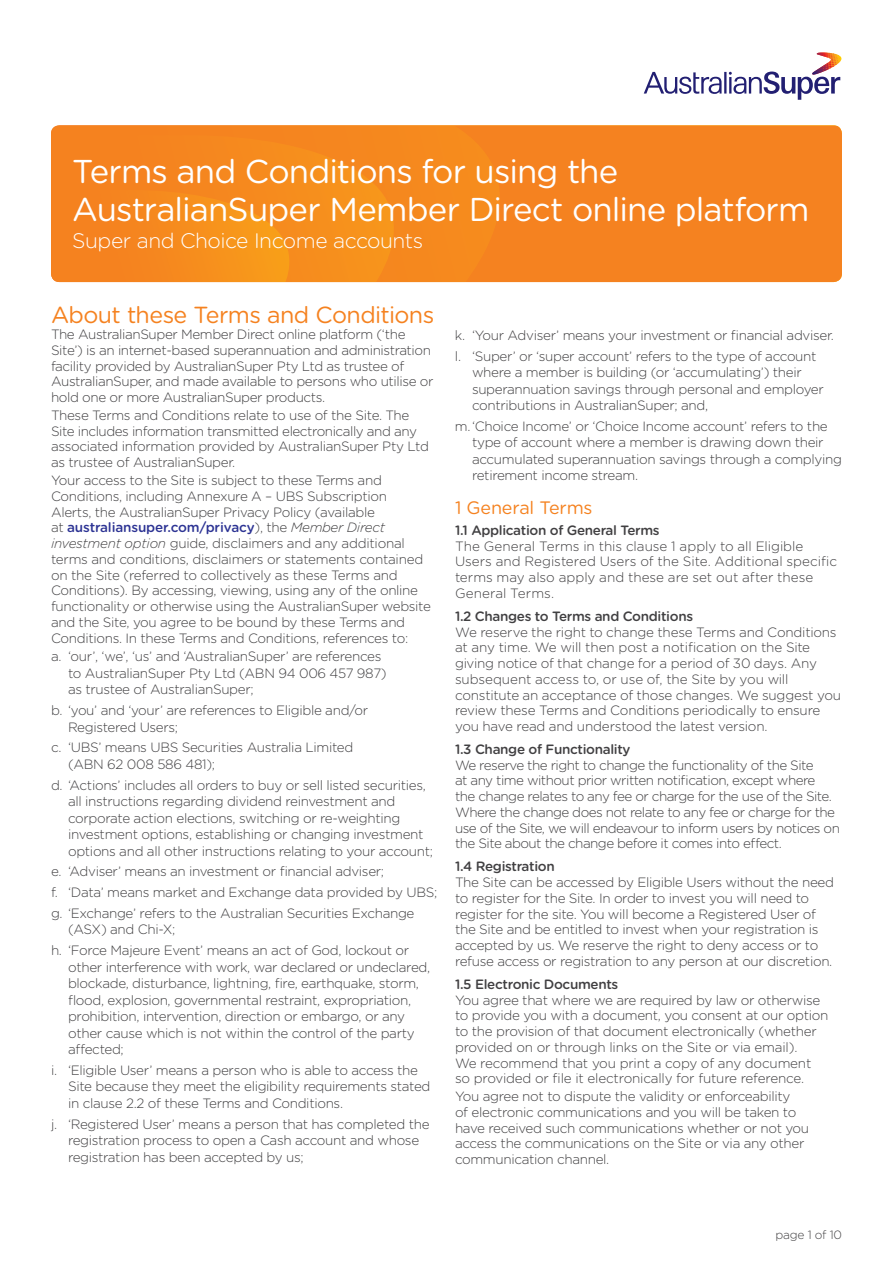
<style>
.page{position:relative;width:893px;height:1263px;background:#fff}
.page>*{position:absolute;margin:0;border:0;box-sizing:border-box;transform-origin:0 0}
.t1{font:33px/37.5px "Gotham Rounded";letter-spacing:-.025em;color:#fff}
.t2{font:23.25px "Gotham Rounded";letter-spacing:-.025em;color:#f58220}
.t3{font:300 21px "Gotham Rounded";letter-spacing:-.025em;color:#fff}
.t4{font:18px "Gotham Rounded";letter-spacing:-.01em;color:#f58220}
.t5{font:300 13.5px/15.8px "Gotham Rounded";letter-spacing:-.025em;color:#414042}
.t6{font:300 13.5px/15.8px "Gotham Rounded";color:#414042}
.t7{font:500 13.5px "Gotham Rounded";letter-spacing:-.025em;color:#414042}
.t8{font:300 12px "Gotham Rounded";letter-spacing:-.02em;color:#414042}
.s1{font-weight:500;color:#2d3494}
.s2{font-style:italic}
</style>
<div class="page">
<div style="left:500px;top:125px;width:342px;height:157px;background:#f58220"></div>
<div style="left:51px;top:125px;width:449px;height:157px;background:#f6891e"></div>
<svg style="left:51px;top:135px;width:343px;height:147px;background:#f58a1d"></svg>
<svg style="left:51px;top:189px;width:238px;height:93px;background:#f58a1d"></svg>
<svg style="left:644px;top:53px;width:198px;height:47px"></svg>
<h1 class="t1" style="left:72px;top:151px;width:739px">Terms and Conditions for using the<br>AustralianSuper Member Direct online platform</h1>
<h3 class="t3" style="left:72px;top:226px;width:352px">Super and Choice Income accounts</h3>
<h2 class="t2" style="left:51px;top:299px;width:385px">About these Terms and Conditions</h2>
<p class="t5" style="left:51px;top:326px;width:384px">The AustralianSuper Member Direct online platform (‘the Site’) is an internet-based superannuation and administration facility provided by AustralianSuper Pty Ltd as trustee of AustralianSuper, and made available to persons who utilise or hold one or more AustralianSuper products.</p>
<p class="t5" style="left:51px;top:407px;width:379px">These Terms and Conditions relate to use of the Site. The Site includes information transmitted electronically and any associated information provided by AustralianSuper Pty Ltd as trustee of AustralianSuper.</p>
<p class="t5" style="left:51px;top:472px;width:382px">Your access to the Site is subject to these Terms and Conditions, including Annexure A – UBS Subscription<br>Alerts, the AustralianSuper Privacy Policy (available<br>at <span class="s1">australiansuper.com/privacy</span>), the <span class="s2">Member Direct investment option</span> guide, disclaimers and any additional terms and conditions, disclaimers or statements contained on the Site (referred to collectively as these Terms and Conditions). By accessing, viewing, using any of the online functionality or otherwise using the AustralianSuper website and the Site, you agree to be bound by these Terms and Conditions. In these Terms and Conditions, references to:</p>
<p class="t5" style="left:68px;top:648px;width:320px;line-height:16.5px;text-indent:-17px">a. ‘our’, ‘we’, ‘us’ and ‘AustralianSuper’ are references to AustralianSuper Pty Ltd (ABN 94 006 457 987) as trustee of AustralianSuper;</p>
<p class="t5" style="left:68px;top:701px;width:302px;line-height:16.5px;text-indent:-17px">b. ‘you’ and ‘your’ are references to Eligible and/or<br>Registered Users;</p>
<p class="t5" style="left:68px;top:739px;width:287px;line-height:16.5px;text-indent:-17px">c. ‘UBS’ means UBS Securities Australia Limited (ABN 62 008 586 481);</p>
<p class="t5" style="left:68px;top:776px;width:367px;line-height:16.5px;text-indent:-17px">d. ‘Actions’ includes all orders to buy or sell listed securities, all instructions regarding dividend reinvestment and corporate action elections, switching or re-weighting investment options, establishing or changing investment options and all other instructions relating to your account;</p>
<p class="t5" style="left:51px;top:860px;width:388px;line-height:20.7px">e. ‘Adviser’ means an investment or financial adviser;<br>f. ‘Data’ means market and Exchange data provided by UBS; g. ‘Exchange’ refers to the Australian Securities Exchange</p>
<p class="t5" style="left:51px;top:918px;width:360px;line-height:20.7px;text-indent:17px">(ASX) and Chi-X;<br>h. ‘Force Majeure Event’ means an act of God, lockout or</p>
<p class="t5" style="left:68px;top:958px;width:364px;line-height:16.5px">other interference with work, war declared or undeclared, blockade, disturbance, lightning, fire, earthquake, storm, flood, explosion, governmental restraint, expropriation, prohibition, intervention, direction or embargo, or any other cause which is not within the control of the party affected;</p>
<p class="t5" style="left:68px;top:1061px;width:364px;line-height:16.5px;text-indent:-17px">i. ‘Eligible User’ means a person who is able to access the<br>Site because they meet the eligibility requirements stated in clause 2.2 of these Terms and Conditions.</p>
<p class="t5" style="left:68px;top:1115px;width:363px;line-height:16.5px;text-indent:-17px">j. ‘Registered User’ means a person that has completed the registration process to open a Cash account and whose registration has been accepted by us;</p>
<p class="t5" style="left:455px;top:324px;width:380px;line-height:20.7px">k. ‘Your Adviser’ means your investment or financial adviser. l. ‘Super’ or ‘super account’ refers to the type of account</p>
<p class="t5" style="left:472px;top:363px;width:353px;line-height:16.5px">where a member is building (or ‘accumulating’) their superannuation savings through personal and employer contributions in AustralianSuper; and,</p>
<p class="t5" style="left:472px;top:417px;width:371px;line-height:16.5px;text-indent:-17px">m.‘Choice Income’ or ‘Choice Income account’ refers to the type of account where a member is drawing down their accumulated superannuation savings through a complying retirement income stream.</p>
<h3 class="t4" style="left:455px;top:495px;width:139px">1 General Terms</h3>
<p class="t7" style="left:455px;top:520px;width:206px">1.1 Application of General Terms</p>
<p class="t6" style="left:455px;top:537px;width:384px">The General Terms in this clause 1 apply to all Eligible Users and Registered Users of the Site. Additional specific terms may also apply and these are set out after these General Terms.</p>
<p class="t7" style="left:455px;top:606px;width:240px">1.2 Changes to Terms and Conditions</p>
<p class="t5" style="left:455px;top:623px;width:388px">We reserve the right to change these Terms and Conditions at any time. We will then post a notification on the Site giving notice of that change for a period of 30 days. Any subsequent access to, or use of, the Site by you will constitute an acceptance of those changes. We suggest you review these Terms and Conditions periodically to ensure you have read and understood the latest version.</p>
<p class="t7" style="left:455px;top:739px;width:177px">1.3 Change of Functionality</p>
<p class="t5" style="left:455px;top:756px;width:386px">We reserve the right to change the functionality of the Site<br>at any time without prior written notification, except where<br>the change relates to any fee or charge for the use of the Site.<br>Where the change does not relate to any fee or charge for the use of the Site, we will endeavour to inform users by notices on the Site about the change before it comes into effect.</p>
<p class="t7" style="left:455px;top:857px;width:101px">1.4 Registration</p>
<p class="t5" style="left:455px;top:874px;width:381px">The Site can be accessed by Eligible Users without the need to register for the Site. In order to invest you will need to register for the site. You will become a Registered User of the Site and be entitled to invest when your registration is accepted by us. We reserve the right to deny access or to refuse access or registration to any person at our discretion.</p>
<p class="t7" style="left:455px;top:974px;width:165px">1.5 Electronic Documents</p>
<p class="t5" style="left:455px;top:991px;width:375px">You agree that where we are required by law or otherwise to provide you with a document, you consent at our option to the provision of that document electronically (whether provided on or through links on the Site or via email).<br>We recommend that you print a copy of any document so provided or file it electronically for future reference.</p>
<p class="t5" style="left:455px;top:1088px;width:356px">You agree not to dispute the validity or enforceability<br>of electronic communications and you will be taken to have received such communications whether or not you access the communications on the Site or via any other communication channel.</p>
<p class="t8" style="left:775px;top:1227px;width:68px">page 1 of 10</p>
</div>
